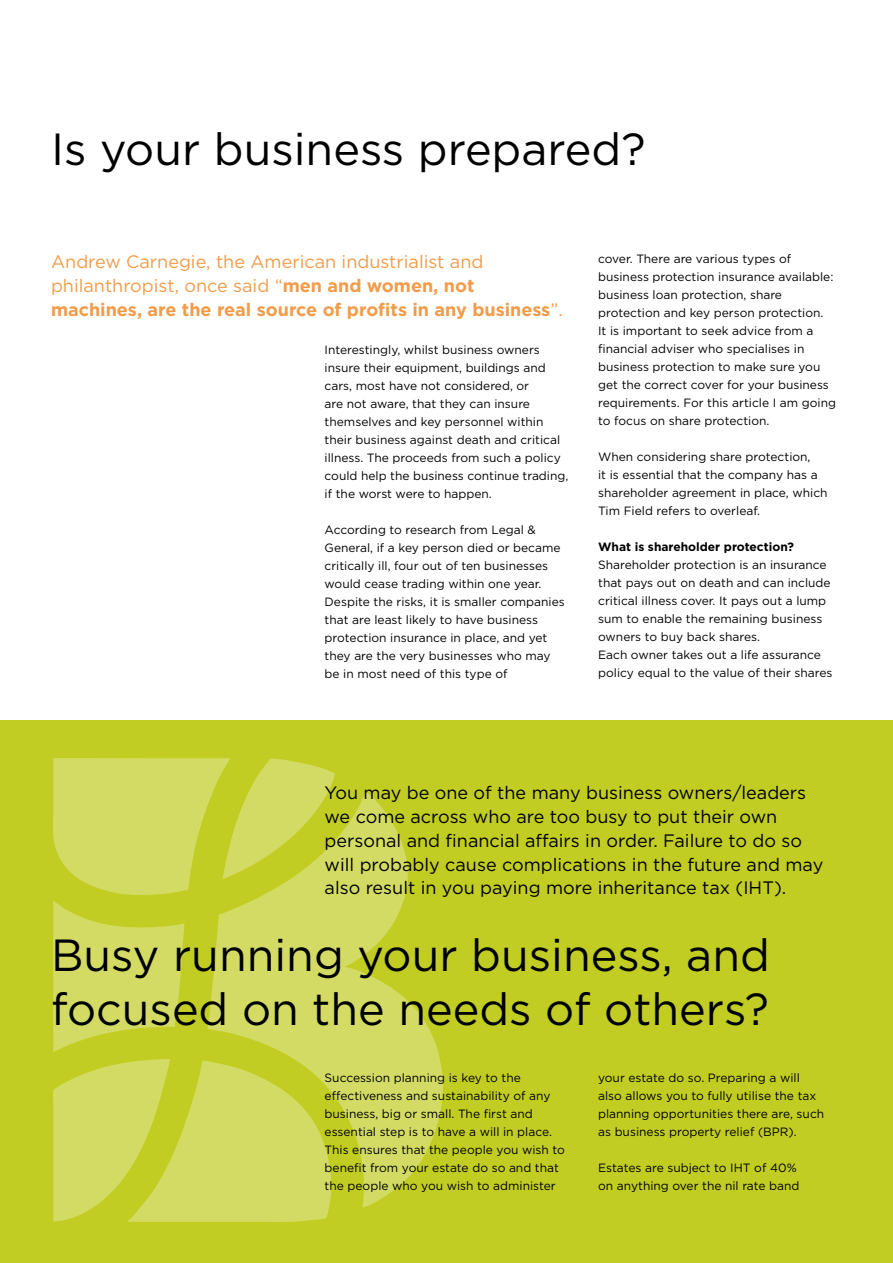
<style>
.page{position:relative;width:893px;height:1263px;background:#fff}
.page>*{position:absolute;margin:0;border:0;box-sizing:border-box;transform-origin:0 0}
.t1{font:45px/54px "Gotham";color:#000}
.t2{font:18px/24px "Gotham";color:#000}
.t3{font:18px/24px "Gotham";color:#f29c4a}
.t4{font:12px/18px "Gotham";color:#000}
.t5{font:700 12px "Gotham";color:#000}
.s1{font-weight:700}
</style>
<div class="page">
<div style="left:0;top:720px;width:893px;height:543px;background:#c2cd23"></div>
<svg style="left:53px;top:758px;width:390px;height:464px;fill:#d4db64"></svg>
<h1 class="t1" style="left:51px;top:121px;width:596px">Is your business prepared?</h1>
<h2 class="t3" style="left:51px;top:249px;width:513px">Andrew Carnegie, the American industrialist and philanthropist, once said “<span class="s1">men and women, not machines, are the real source of profits in any business</span>”.</h2>
<p class="t4" style="left:325px;top:340px;width:245px">Interestingly, whilst business owners insure their equipment, buildings and cars, most have not considered, or<br>are not aware, that they can insure themselves and key personnel within their business against death and critical illness. The proceeds from such a policy could help the business continue trading, if the worst were to happen.</p>
<p class="t4" style="left:325px;top:520px;width:242px">According to research from Legal &amp; General, if a key person died or became critically ill, four out of ten businesses would cease trading within one year.<br>Despite the risks, it is smaller companies that are least likely to have business protection insurance in place, and yet they are the very businesses who may be in most need of this type of</p>
<p class="t4" style="left:598px;top:250px;width:239px">cover. There are various types of business protection insurance available: business loan protection, share protection and key person protection.<br>It is important to seek advice from a financial adviser who specialises in business protection to make sure you get the correct cover for your business requirements. For this article I am going to focus on share protection.</p>
<p class="t4" style="left:598px;top:448px;width:231px">When considering share protection,<br>it is essential that the company has a shareholder agreement in place, which Tim Field refers to overleaf.</p>
<p class="t5" style="left:598px;top:540px;width:197px">What is shareholder protection?</p>
<p class="t4" style="left:598px;top:556px;width:236px">Shareholder protection is an insurance that pays out on death and can include critical illness cover. It pays out a lump sum to enable the remaining business owners to buy back shares.<br>Each owner takes out a life assurance policy equal to the value of their shares</p>
<p class="t2" style="left:325px;top:780px;width:500px">You may be one of the many business owners/leaders we come across who are too busy to put their own personal and financial affairs in order. Failure to do so will probably cause complications in the future and may also result in you paying more inheritance tax (IHT).</p>
<h1 class="t1" style="left:51px;top:927px;width:720px">Busy running your business, and focused on the needs of others?</h1>
<p class="t4" style="left:325px;top:1068px;width:242px">Succession planning is key to the effectiveness and sustainability of any business, big or small. The first and essential step is to have a will in place.<br>This ensures that the people you wish to benefit from your estate do so and that the people who you wish to administer</p>
<p class="t4" style="left:598px;top:1068px;width:228px">your estate do so. Preparing a will also allows you to fully utilise the tax planning opportunities there are, such as business property relief (BPR).</p>
<p class="t4" style="left:598px;top:1158px;width:203px">Estates are subject to IHT of 40% on anything over the nil rate band</p>
</div>
